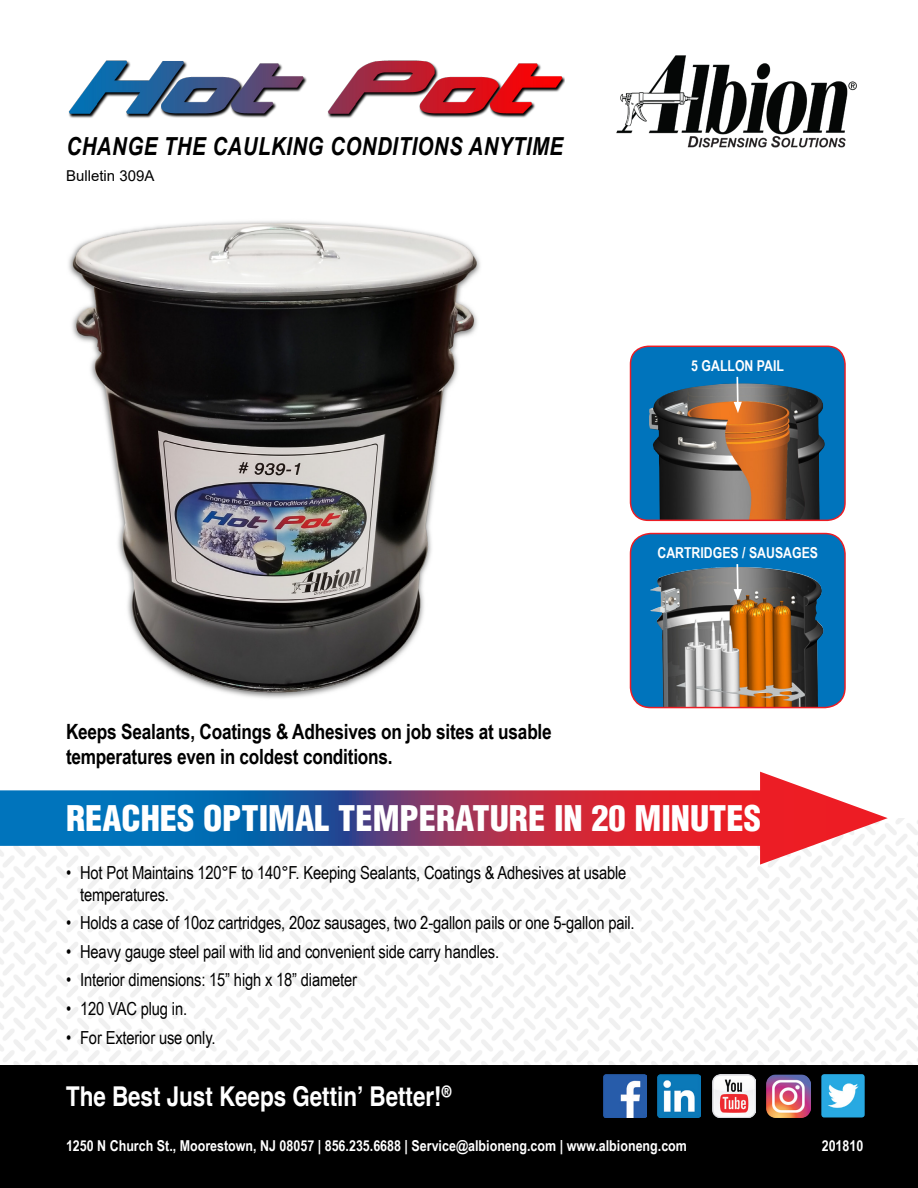
<style>
.page{position:relative;width:918px;height:1188px;background:#fff}
.page>*{position:absolute;margin:0;border:0;box-sizing:border-box;transform-origin:0 0}
.t1{font:900 condensed 34.5px "Helvetica LT";color:#fff}
.t2{font:700 condensed 27.3px "Helvetica";color:#fff}
.t3{font:italic 700 24.9px "Arial Narrow";letter-spacing:.02em;color:#000}
.t4{font:700 21px/25.2px "Arial Narrow";letter-spacing:-.01em;color:#000}
.t5{font:18px/21.6px "Arial Narrow";letter-spacing:-.01em;color:#000}
.t6{font:700 15px "Arial Narrow";color:#fff}
.t7{font:15px "Arial";color:#000}
</style>
<div class="page">
<img style="left:0;top:818px;width:918px;height:248px">
<img style="left:68px;top:221px;width:412px;height:477px">
<div style="left:0;top:1066px;width:918px;height:122px;background:#000"></div>
<img style="left:616px;top:55px;width:241px;height:93px">
<img style="left:68px;top:60px;width:496px;height:58px">
<svg style="left:0;top:790px;width:760px;height:56px;background:#654a79"></svg>
<svg style="left:760px;top:772px;width:128px;height:93px"></svg>
<div style="left:631px;top:534px;width:214px;height:174px;background:#0074bc;border-radius:20px"></div>
<img style="left:650px;top:567px;width:174px;height:139px">
<div style="left:630px;top:533px;width:216px;height:175px;border:1px solid #ed1d24;border-radius:20px"></div>
<svg style="left:734px;top:564px;width:8px;height:36px"></svg>
<div style="left:631px;top:346px;width:214px;height:174px;background:#0074bc;border-radius:18px"></div>
<img style="left:649px;top:383px;width:176px;height:136px">
<div style="left:630px;top:346px;width:216px;height:175px;border:1px solid #ed1d24;border-radius:18px"></div>
<svg style="left:734px;top:376px;width:8px;height:37px"></svg>
<img style="left:821px;top:1074px;width:44px;height:44px">
<img style="left:658px;top:1074px;width:43px;height:43px">
<img style="left:603px;top:1074px;width:43px;height:43px">
<img style="left:712px;top:1074px;width:43px;height:43px">
<img style="left:767px;top:1074px;width:43px;height:43px">
<h3 class="t3" style="left:66px;top:128px;width:498px">CHANGE THE CAULKING CONDITIONS ANYTIME</h3>
<p class="t7" style="left:66px;top:166px;width:90px">Bulletin 309A</p>
<p class="t4" style="left:66px;top:718px;width:487px">Keeps Sealants, Coatings &amp; Adhesives on job sites at usable temperatures even in coldest conditions.</p>
<p class="t6" style="left:691px;top:355px;width:94px">5 GALLON PAIL</p>
<p class="t6" style="left:657px;top:542px;width:162px">CARTRIDGES / SAUSAGES</p>
<h1 class="t1" style="left:66px;top:797px;width:697px">REACHES OPTIMAL TEMPERATURE IN 20 MINUTES</h1>
<p class="t5" style="left:80px;top:861px;width:548px;text-indent:-14px">• Hot Pot Maintains 120°F to 140°F. Keeping Sealants, Coatings &amp; Adhesives at usable temperatures.</p>
<p class="t5" style="left:66px;top:911px;width:570px">• Holds a case of 10oz cartridges, 20oz sausages, two 2-gallon pails or one 5-gallon pail.</p>
<p class="t5" style="left:66px;top:940px;width:435px">• Heavy gauge steel pail with lid and convenient side carry handles.</p>
<p class="t5" style="left:66px;top:969px;width:293px">• Interior dimensions: 15” high x 18” diameter</p>
<p class="t5" style="left:66px;top:997px;width:123px">• 120 VAC plug in.</p>
<p class="t5" style="left:66px;top:1026px;width:151px">• For Exterior use only.</p>
<h2 class="t2" style="left:66px;top:1077px;width:387px">The Best Just Keeps Gettin’ Better!<sup>®</sup></h2>
<p class="t6" style="left:66px;top:1134px;width:623px">1250 N Church St., Moorestown, NJ 08057 | 856.235.6688 | Service@albioneng.com | www.albioneng.com</p>
<p class="t6" style="left:822px;top:1134px;width:43px">201810</p>
</div>
